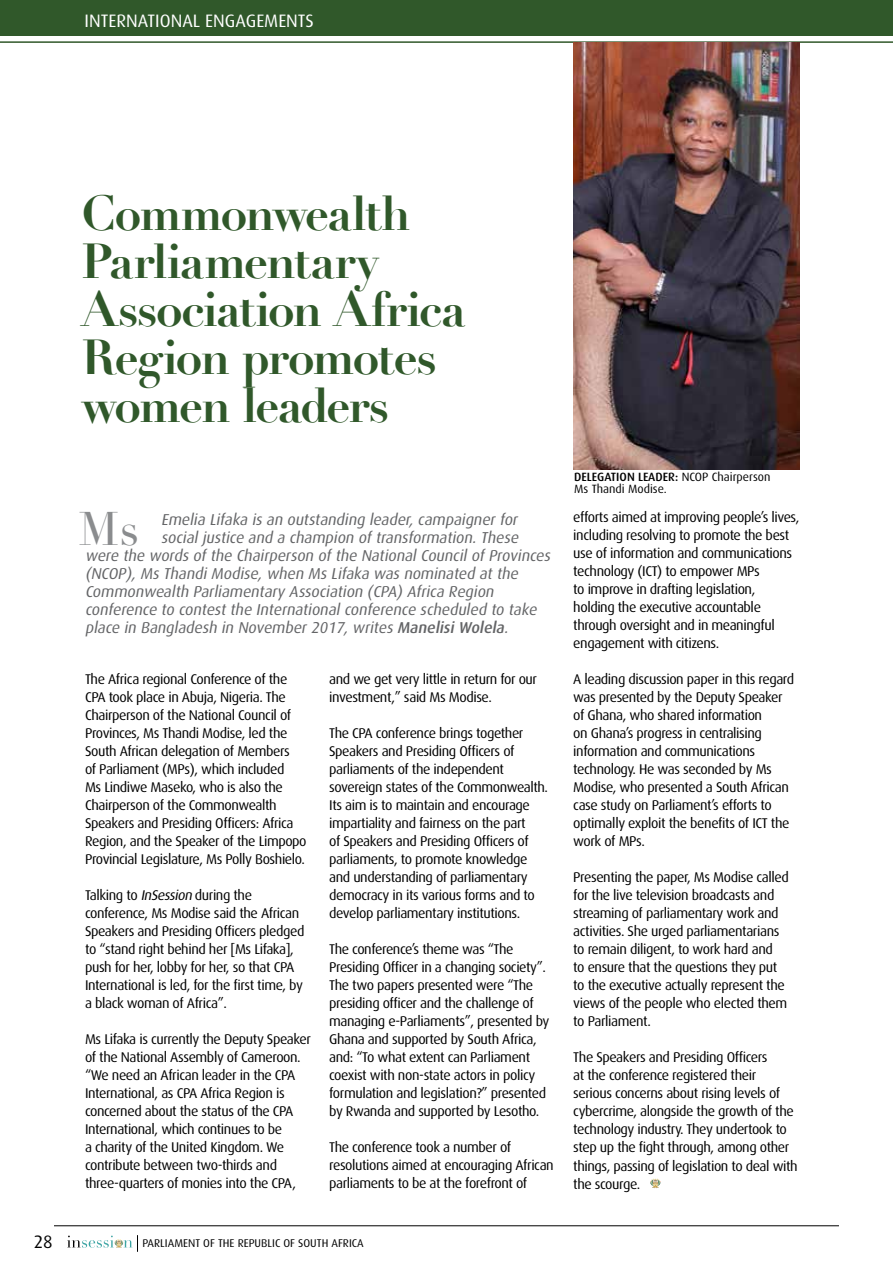
<style>
.page{position:relative;width:893px;height:1263px;background:#fff}
.page>*{position:absolute;margin:0;border:0;box-sizing:border-box;transform-origin:0 0}
.t1{font:700 48px/48px "Didot LH";letter-spacing:-.035em;color:#30582a}
.t2{font:46.5px "Didot LH";color:#8a8c8e}
.t3{font:18px "Dax";color:#fff}
.t4{font:18px "Dax";color:#000}
.t5{font:italic 15.75px "Dax";color:#636466}
.t6{font:14.1px/18px "Dax";letter-spacing:-.03em;color:#000}
.t7{font:12px/12px "Dax";color:#000}
.t8{font:11.25px "Dax";color:#000}
.s1{font-weight:500}
.s2{font-style:italic}
</style>
<div class="page">
<svg style="left:67px;top:1235px;width:71px;height:17px"></svg>
<hr style="left:54px;top:1225px;width:785px;height:1px;background:#000">
<div style="left:0;top:0;width:893px;height:36px;background:#30582a"></div>
<hr style="left:0;top:41px;width:893px;height:2px;background:#30582a">
<svg style="left:650px;top:1178px;width:11px;height:10px"></svg>
<img style="left:573px;top:43px;width:226px;height:426px">
<p class="t3" style="left:85px;top:11px;width:10px">international</p>
<p class="t3" style="left:205px;top:11px;width:11px">engagements</p>
<p class="t4" style="left:34px;top:1232px;width:21px">28</p>
<h1 class="t1" style="left:82px;top:190px;width:386px">Commonwealth<br>Parliamentary<br>Association Africa<br>Region promotes women leaders</h1>
<h2 class="t2" style="left:79px;top:501px;width:62px">Ms</h2>
<p class="t5" style="left:161px;top:511px;width:361px">Emelia Lifaka is an outstanding leader, campaigner for</p>
<p class="t5" style="left:161px;top:529px;width:362px">social justice and a champion of transformation. These</p>
<p class="t5" style="left:85px;top:547px;width:470px">were the words of the Chairperson of the National Council of Provinces</p>
<p class="t5" style="left:85px;top:565px;width:438px">(NCOP), Ms Thandi Modise, when Ms Lifaka was nominated at the</p>
<p class="t5" style="left:85px;top:583px;width:413px">Commonwealth Parliamentary Association (CPA) Africa Region</p>
<p class="t5" style="left:85px;top:601px;width:456px">conference to contest the International conference scheduled to take</p>
<p class="t5" style="left:85px;top:619px;width:428px">place in Bangladesh in November 2017, writes <span class="s1">Manelisi Wolela</span>.</p>
<p class="t6" style="left:85px;top:670px;width:223px">The Africa regional Conference of the CPA took place in Abuja, Nigeria. The Chairperson of the National Council of Provinces, Ms Thandi Modise, led the South African delegation of Members<br>of Parliament (MPs), which included<br>Ms Lindiwe Maseko, who is also the Chairperson of the Commonwealth Speakers and Presiding Officers: Africa Region, and the Speaker of the Limpopo Provincial Legislature, Ms Polly Boshielo.</p>
<p class="t6" style="left:85px;top:886px;width:221px">Talking to <span class="s2">InSession</span> during the conference, Ms Modise said the African Speakers and Presiding Officers pledged to “stand right behind her [Ms Lifaka], push for her, lobby for her, so that CPA International is led, for the first time, by a black woman of Africa”.</p>
<p class="t6" style="left:85px;top:1030px;width:228px">Ms Lifaka is currently the Deputy Speaker of the National Assembly of Cameroon. “We need an African leader in the CPA International, as CPA Africa Region is concerned about the status of the CPA International, which continues to be<br>a charity of the United Kingdom. We contribute between two-thirds and three-quarters of monies into the CPA,</p>
<p class="t6" style="left:329px;top:670px;width:209px">and we get very little in return for our investment,” said Ms Modise.</p>
<p class="t6" style="left:329px;top:724px;width:220px">The CPA conference brings together Speakers and Presiding Officers of parliaments of the independent sovereign states of the Commonwealth.<br>Its aim is to maintain and encourage impartiality and fairness on the part<br>of Speakers and Presiding Officers of parliaments, to promote knowledge and understanding of parliamentary democracy in its various forms and to develop parliamentary institutions.</p>
<p class="t6" style="left:329px;top:940px;width:222px">The conference’s theme was “The Presiding Officer in a changing society”.<br>The two papers presented were “The presiding officer and the challenge of managing e-Parliaments”, presented by Ghana and supported by South Africa, and: “To what extent can Parliament coexist with non-state actors in policy formulation and legislation?” presented by Rwanda and supported by Lesotho.</p>
<p class="t6" style="left:329px;top:1138px;width:226px">The conference took a number of resolutions aimed at encouraging African parliaments to be at the forefront of</p>
<p class="t8" style="left:142px;top:1237px;width:223px">PARLIAMENT OF THE REPUBLIC OF SOUTH AFRICA</p>
<p class="t7" style="left:574px;top:470px;width:198px"><span class="s1">DELEGATION LEADER:</span> NCOP Chairperson<br>Ms Thandi Modise.</p>
<p class="t6" style="left:573px;top:508px;width:228px">efforts aimed at improving people’s lives, including resolving to promote the best use of information and communications technology (ICT) to empower MPs<br>to improve in drafting legislation, holding the executive accountable through oversight and in meaningful engagement with citizens.</p>
<p class="t6" style="left:573px;top:670px;width:222px">A leading discussion paper in this regard was presented by the Deputy Speaker of Ghana, who shared information<br>on Ghana’s progress in centralising information and communications technology. He was seconded by Ms Modise, who presented a South African case study on Parliament’s efforts to optimally exploit the benefits of ICT the work of MPs.</p>
<p class="t6" style="left:573px;top:869px;width:217px">Presenting the paper, Ms Modise called for the live television broadcasts and streaming of parliamentary work and activities. She urged parliamentarians to remain diligent, to work hard and<br>to ensure that the questions they put to the executive actually represent the views of the people who elected them to Parliament.</p>
<p class="t6" style="left:573px;top:1049px;width:226px">The Speakers and Presiding Officers<br>at the conference registered their serious concerns about rising levels of cybercrime, alongside the growth of the technology industry. They undertook to step up the fight through, among other things, passing of legislation to deal with the scourge.</p>
</div>
